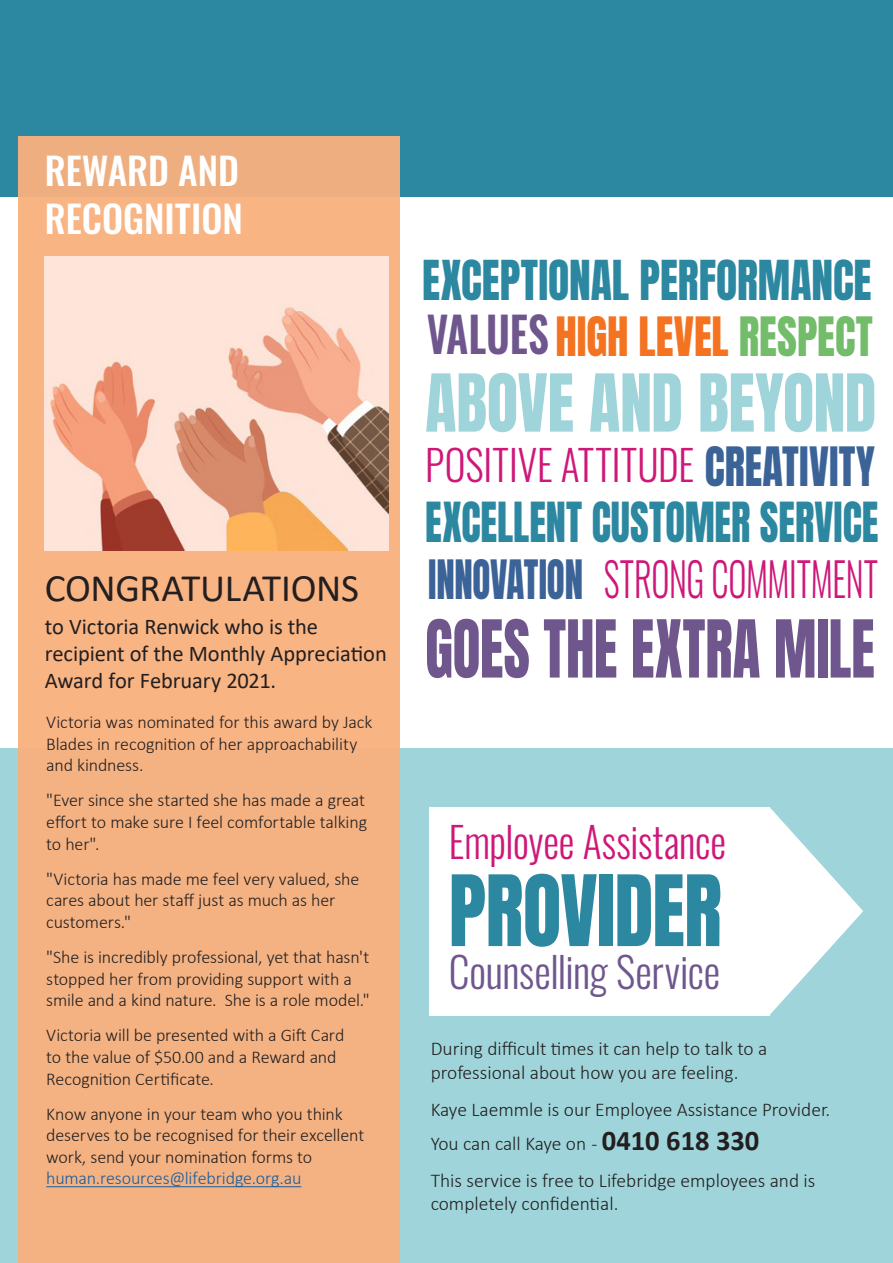
<style>
.page{position:relative;width:893px;height:1263px;background:#fff}
.page>*{position:absolute;margin:0;border:0;box-sizing:border-box;transform-origin:0 0}
.t1{font:83.55px "Anton";letter-spacing:-.01em;color:#2c87a0;scale:.95 1}
.t2{font:67.8px "Anton";color:#6f578e;scale:.84 1}
.t3{font:67.8px "Anton";letter-spacing:-.005em;color:#9fd5da;scale:.95 1}
.t4{font:46.95px "Anton";letter-spacing:-.005em;color:#2c87a0;scale:.86 1}
.t5{font:46.8px "Anton";color:#2c87a0;scale:.93 1}
.t6{font:300 46.5px "Oswald";letter-spacing:-.005em;color:#ce1778;scale:.74 1}
.t7{font:46.05px "Anton";color:#f47321;scale:.93 1}
.t8{font:46.05px "Anton";letter-spacing:-.005em;color:#3b6397;scale:.8 1}
.t9{font:46.05px "Anton";letter-spacing:-.005em;color:#3b6397;scale:.92 1}
.t10{font:300 42px "Oswald";letter-spacing:-.005em;color:#ce1778;scale:.94 1}
.t11{font:300 42px "Oswald";letter-spacing:-.01em;color:#6f578e}
.t12{font:39px "Calibri";letter-spacing:-.01em;color:#231f20}
.t13{font:500 37.5px "Oswald";color:#fff}
.t14{font:22.5px/27px "Calibri";letter-spacing:-.005em;color:#231f20}
.t15{font:300 19.5px/23.4px "Calibri";color:#231f20}
.t16{font:300 18px/21.6px "Calibri";letter-spacing:-.01em;color:#231f20}
.t17{font:300 18px "Calibri";letter-spacing:-.005em;color:#175d9e}
.s1{font-family:"Oswald";font-weight:600;font-size:48.6px;color:#6f578e}
.s2{color:#73bc69}
.s3{font-weight:700;font-size:28.5px}
</style>
<div class="page">
<div style="left:0;top:748px;width:893px;height:515px;background:#9fd5da"></div>
<div style="left:0;top:0;width:893px;height:197px;background:#2c87a0"></div>
<div style="left:18px;top:136px;width:382px;height:1127px;background:#f9b17e"></div>
<hr style="left:46px;top:1186px;width:255px;height:1px;background:#175d9e">
<div style="left:429px;top:807px;width:340px;height:208px;background:#fff"></div>
<svg style="left:769px;top:807px;width:94px;height:208px"></svg>
<img style="left:45px;top:256px;width:343px;height:294px">
<p class="t13" style="left:45px;top:152px;width:196px">REWARD AND</p>
<p class="t13" style="left:45px;top:199px;width:200px">RECOGNITION</p>
<p class="t12" style="left:45px;top:561px;width:316px">CONGRATULATIONS</p>
<p class="t14" style="left:45px;top:613px;width:344px">to Victoria Renwick who is the recipient of the Monthly Appreciation<br>Award for February 2021.</p>
<p class="t16" style="left:46px;top:711px;width:328px">Victoria was nominated for this award by Jack<br>Blades in recognition of her approachability and kindness.</p>
<p class="t16" style="left:46px;top:789px;width:322px">"Ever since she started she has made a great effort to make sure I feel comfortable talking to her".</p>
<p class="t16" style="left:46px;top:868px;width:315px">"Victoria has made me feel very valued, she cares about her staff just as much as her customers."</p>
<p class="t16" style="left:46px;top:946px;width:325px">"She is incredibly professional, yet that hasn't stopped her from providing support with a smile and a kind nature. She is a role model."</p>
<p class="t16" style="left:46px;top:1024px;width:300px">Victoria will be presented with a Gift Card to the value of $50.00 and a Reward and<br>Recognition Certificate.</p>
<p class="t16" style="left:46px;top:1103px;width:319px">Know anyone in your team who you think deserves to be recognised for their excellent work, send your nomination forms to</p>
<p class="t17" style="left:46px;top:1167px;width:257px">human.resources@lifebridge.org.au</p>
<p class="t5" style="left:422px;top:257px;width:485px">EXCEPTIONAL PERFORMANCE</p>
<p class="t7" style="left:427px;top:313px;width:481px"><span class="s1">VALUES</span> HIGH LEVEL <span class="s2">RESPECT</span></p>
<p class="t3" style="left:425px;top:369px;width:476px">ABOVE AND BEYOND</p>
<p class="t10" style="left:425px;top:427px;width:288px">POSITIVE ATTITUDE</p>
<p class="t4" style="left:425px;top:498px;width:528px">EXCELLENT CUSTOMER SERVICE</p>
<p class="t6" style="left:604px;top:537px;width:372px">STRONG COMMITMENT</p>
<p class="t2" style="left:425px;top:614px;width:537px">GOES THE EXTRA MILE</p>
<p class="t9" style="left:705px;top:443px;width:187px">CREATIVITY</p>
<p class="t8" style="left:428px;top:556px;width:195px">INNOVATION</p>
<p class="t10" style="left:449px;top:805px;width:296px">Employee Assistance</p>
<p class="t1" style="left:449px;top:868px;width:289px">PROVIDER</p>
<p class="t11" style="left:449px;top:934px;width:273px">Counselling Service</p>
<p class="t15" style="left:431px;top:1037px;width:338px">During difficult times it can help to talk to a professional about how you are feeling.</p>
<p class="t15" style="left:431px;top:1097px;width:401px">Kaye Laemmle is our Employee Assistance Provider.</p>
<p class="t15" style="left:431px;top:1131px;width:330px">You can call Kaye on - <span class="s3">0410 618 330</span></p>
<p class="t15" style="left:431px;top:1168px;width:386px">This service is free to Lifebridge employees and is completely confidential.</p>
</div>
